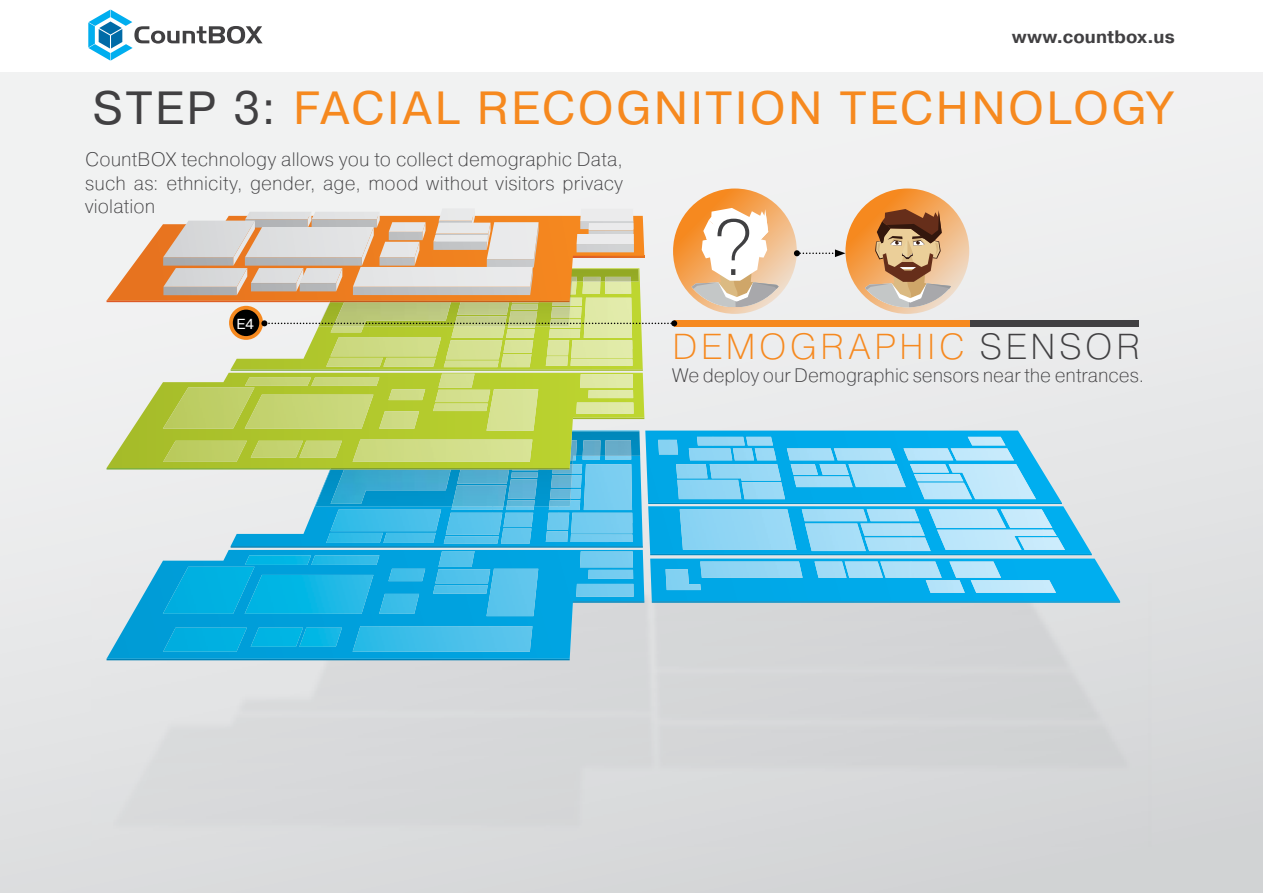
<style>
.page{position:relative;width:1263px;height:893px;background:#fff}
.page>*{position:absolute;margin:0;border:0;box-sizing:border-box;transform-origin:0 0}
.t1{font:46.5px "Pragmatica C";letter-spacing:.22em;color:#f6891f}
.t2{font:36px "Pragmatica Light C";letter-spacing:.095em;color:#f6891f}
.t3{font:19.5px/23.4px "Pragmatica Light C";letter-spacing:.005em;color:#414042;text-align:justify}
.t4{font:700 18px "Pragmatica C";letter-spacing:.005em;color:#414042}
.t5{font:14.55px "Pragmatica C";color:#fff}
.s1{color:#414042}
</style>
<div class="page">
<svg style="left:88px;top:10px;width:175px;height:51px"></svg>
<div style="left:0;top:72px;width:1263px;height:821px;background:linear-gradient(to bottom,#f4f5f5,#d7d8da)"></div>
<img style="left:92px;top:573px;width:1059px;height:274px">
<svg style="left:107px;top:503px;width:1013px;height:157px;background:#aed0de"></svg>
<svg style="left:107px;top:431px;width:985px;height:228px;background:#90cae0"></svg>
<img style="left:163px;top:565px;width:374px;height:87px">
<img style="left:558px;top:506px;width:76px;height:91px">
<img style="left:665px;top:565px;width:48px;height:25px">
<img style="left:911px;top:458px;width:132px;height:135px">
<img style="left:1043px;top:511px;width:22px;height:82px">
<svg style="left:536px;top:569px;width:2px;height:17px"></svg>
<img style="left:712px;top:437px;width:199px;height:141px">
<img style="left:245px;top:555px;width:134px;height:10px">
<img style="left:427px;top:506px;width:66px;height:60px">
<img style="left:669px;top:437px;width:44px;height:129px">
<img style="left:326px;top:510px;width:101px;height:33px">
<img style="left:492px;top:506px;width:67px;height:37px">
<img style="left:658px;top:440px;width:11px;height:14px">
<img style="left:911px;top:437px;width:102px;height:22px">
<img style="left:315px;top:468px;width:325px;height:38px">
<img style="left:331px;top:468px;width:300px;height:38px">
<img style="left:330px;top:468px;width:240px;height:2px">
<svg style="left:107px;top:326px;width:537px;height:142px"></svg>
<img style="left:163px;top:381px;width:375px;height:81px">
<img style="left:569px;top:326px;width:65px;height:88px">
<img style="left:247px;top:361px;width:321px;height:21px">
<img style="left:328px;top:326px;width:242px;height:36px">
<div style="left:970px;top:321px;width:168px;height:6px;background:#414042"></div>
<div style="left:674px;top:321px;width:296px;height:6px;background:#f6891f"></div>
<svg style="left:229px;top:306px;width:34px;height:34px"></svg>
<div style="left:233px;top:310px;width:26px;height:26px;background:#000;border-radius:50%"></div>
<svg style="left:673px;top:189px;width:124px;height:125px"></svg>
<svg style="left:845px;top:189px;width:124px;height:125px;background:#f3a254"></svg>
<svg style="left:851px;top:209px;width:112px;height:98px;background:#cc9f74"></svg>
<svg style="left:107px;top:208px;width:738px;height:118px"></svg>
<p class="t4" style="left:1012px;top:26px;width:164px">www.countbox.us</p>
<h1 class="t1" style="left:93px;top:82px;width:1081px"><span class="s1">STEP 3:</span> FACIAL RECOGNITION TECHNOLOGY</h1>
<p class="t3" style="left:85px;top:148px;width:66px">CountBOX</p>
<p class="t3" style="left:85px;top:148px;width:539px;text-indent:96px">technology allows you to collect demographic Data, such as: ethnicity, gender, age, mood without visitors privacy violation</p>
<p class="t5" style="left:237px;top:316px;width:19px">E4</p>
<h2 class="t2" style="left:672px;top:327px;width:470px">Demographic <span class="s1">sensor</span></h2>
<p class="t3" style="left:672px;top:364px;width:474px">We deploy our Demographic sensors near the entrances.</p>
</div>
